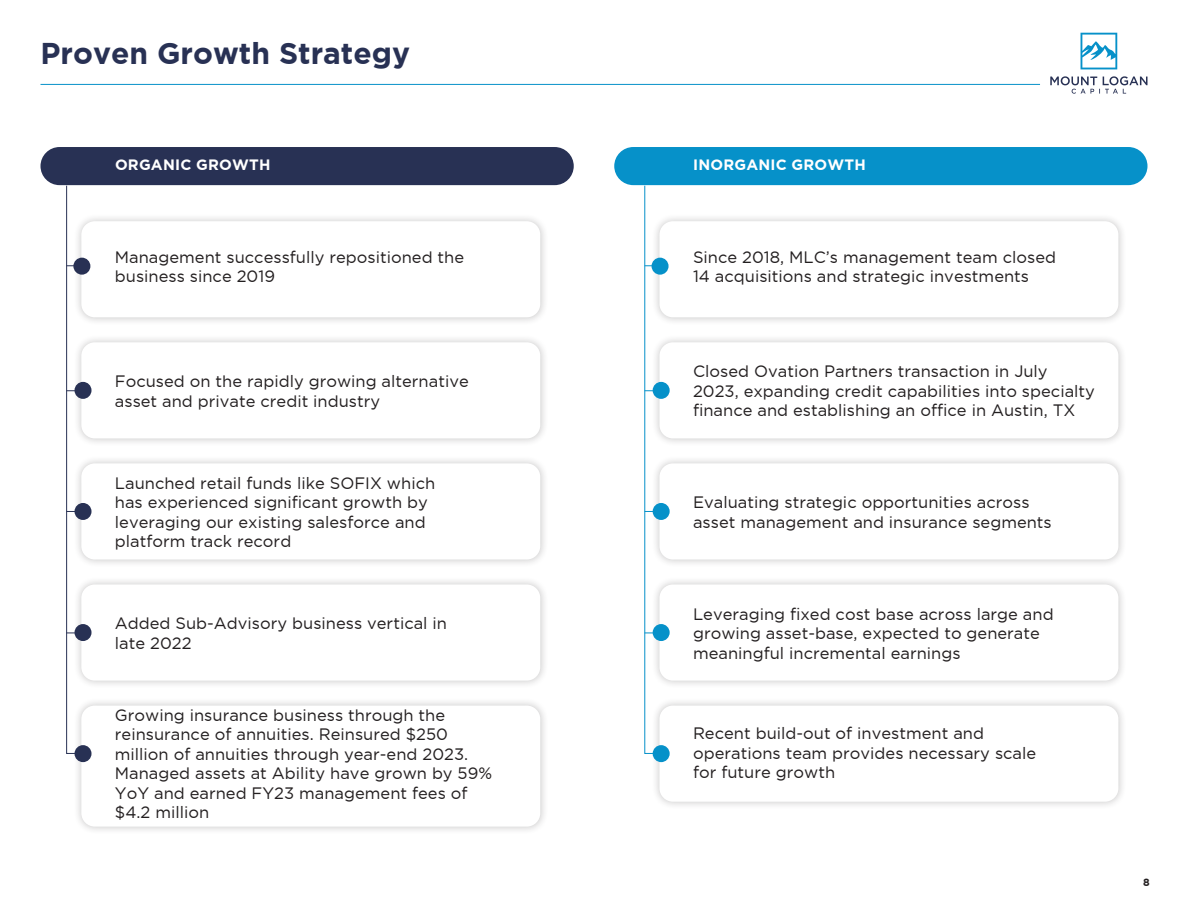
<style>
.page{position:relative;width:1188px;height:918px;background:#fff}
.page>*{position:absolute;margin:0;border:0;box-sizing:border-box;transform-origin:0 0}
.t1{font:700 30px "Gotham";color:#283154}
.t2{font:16.5px/19.5px "Gotham";color:#231f20}
.t3{font:700 15px "Gotham";letter-spacing:.015em;color:#fff}
.t4{font:700 10.5px "Gotham";color:#231f20}
</style>
<div class="page">
<div style="left:73px;top:334px;width:475px;height:113px;background:#231f20;opacity:.25"></div>
<div style="left:81px;top:342px;width:459px;height:96px;background:#fff;border-radius:14px"></div>
<div style="left:651px;top:334px;width:475px;height:113px;background:#231f20;opacity:.25"></div>
<div style="left:659px;top:342px;width:459px;height:96px;background:#fff;border-radius:14px"></div>
<div style="left:73px;top:455px;width:475px;height:113px;background:#231f20;opacity:.25"></div>
<div style="left:81px;top:463px;width:459px;height:97px;background:#fff;border-radius:14px"></div>
<div style="left:651px;top:455px;width:475px;height:113px;background:#231f20;opacity:.25"></div>
<div style="left:659px;top:463px;width:459px;height:97px;background:#fff;border-radius:14px"></div>
<div style="left:73px;top:576px;width:475px;height:113px;background:#231f20;opacity:.25"></div>
<div style="left:81px;top:584px;width:459px;height:97px;background:#fff;border-radius:14px"></div>
<div style="left:651px;top:576px;width:475px;height:113px;background:#231f20;opacity:.25"></div>
<div style="left:659px;top:584px;width:459px;height:97px;background:#fff;border-radius:14px"></div>
<div style="left:73px;top:697px;width:475px;height:138px;background:#231f20;opacity:.25"></div>
<div style="left:81px;top:706px;width:459px;height:121px;background:#fff;border-radius:14px"></div>
<div style="left:651px;top:697px;width:475px;height:113px;background:#231f20;opacity:.25"></div>
<div style="left:659px;top:706px;width:459px;height:96px;background:#fff;border-radius:14px"></div>
<div style="left:41px;top:147px;width:533px;height:38px;background:#283154;border-radius:19px"></div>
<div style="left:614px;top:147px;width:534px;height:38px;background:#0691c9;border-radius:19px"></div>
<div style="left:73px;top:213px;width:475px;height:113px;background:#231f20;opacity:.25"></div>
<div style="left:81px;top:221px;width:459px;height:96px;background:#fff;border-radius:14px"></div>
<div style="left:651px;top:213px;width:475px;height:113px;background:#231f20;opacity:.25"></div>
<div style="left:659px;top:221px;width:459px;height:96px;background:#fff;border-radius:14px"></div>
<div style="left:73px;top:258px;width:17px;height:17px;background:#283154;border-radius:50%"></div>
<div style="left:652px;top:258px;width:17px;height:17px;background:#0691c9;border-radius:50%"></div>
<div style="left:75px;top:382px;width:17px;height:17px;background:#283154;border-radius:50%"></div>
<div style="left:653px;top:382px;width:17px;height:17px;background:#0691c9;border-radius:50%"></div>
<div style="left:75px;top:503px;width:17px;height:17px;background:#283154;border-radius:50%"></div>
<div style="left:653px;top:503px;width:17px;height:17px;background:#0691c9;border-radius:50%"></div>
<div style="left:75px;top:624px;width:17px;height:17px;background:#283154;border-radius:50%"></div>
<div style="left:653px;top:624px;width:17px;height:17px;background:#0691c9;border-radius:50%"></div>
<div style="left:75px;top:745px;width:17px;height:17px;background:#283154;border-radius:50%"></div>
<div style="left:653px;top:745px;width:17px;height:17px;background:#0691c9;border-radius:50%"></div>
<svg style="left:66px;top:185px;width:17px;height:569px"></svg>
<svg style="left:644px;top:185px;width:17px;height:569px"></svg>
<svg style="left:1050px;top:76px;width:98px;height:18px"></svg>
<svg style="left:1081px;top:33px;width:36px;height:36px"></svg>
<hr style="left:40px;top:84px;width:1000px;height:1px;background:#0691c9">
<p class="t1" style="left:40px;top:36px;width:371px">Proven Growth Strategy</p>
<p class="t3" style="left:115px;top:156px;width:157px">ORGANIC GROWTH</p>
<p class="t3" style="left:693px;top:156px;width:174px">INORGANIC GROWTH</p>
<p class="t2" style="left:115px;top:247px;width:351px">Management successfully repositioned the business since 2019</p>
<p class="t2" style="left:693px;top:247px;width:365px">Since 2018, MLC’s management team closed<br>14 acquisitions and strategic investments</p>
<p class="t2" style="left:115px;top:371px;width:355px">Focused on the rapidly growing alternative asset and private credit industry</p>
<p class="t2" style="left:693px;top:362px;width:403px">Closed Ovation Partners transaction in July<br>2023, expanding credit capabilities into specialty finance and establishing an office in Austin, TX</p>
<p class="t2" style="left:115px;top:473px;width:322px">Launched retail funds like SOFIX which has experienced significant growth by leveraging our existing salesforce and platform track record</p>
<p class="t2" style="left:693px;top:492px;width:360px">Evaluating strategic opportunities across asset management and insurance segments</p>
<p class="t2" style="left:115px;top:614px;width:334px">Added Sub-Advisory business vertical in late 2022</p>
<p class="t2" style="left:693px;top:604px;width:362px">Leveraging fixed cost base across large and growing asset-base, expected to generate meaningful incremental earnings</p>
<p class="t2" style="left:115px;top:705px;width:379px">Growing insurance business through the reinsurance of annuities. Reinsured $250 million of annuities through year-end 2023.<br>Managed assets at Ability have grown by 59% YoY and earned FY23 management fees of $4.2 million</p>
<p class="t2" style="left:693px;top:723px;width:345px">Recent build-out of investment and operations team provides necessary scale for future growth</p>
<p class="t4" style="left:1143px;top:876px;width:8px">8</p>
</div>
